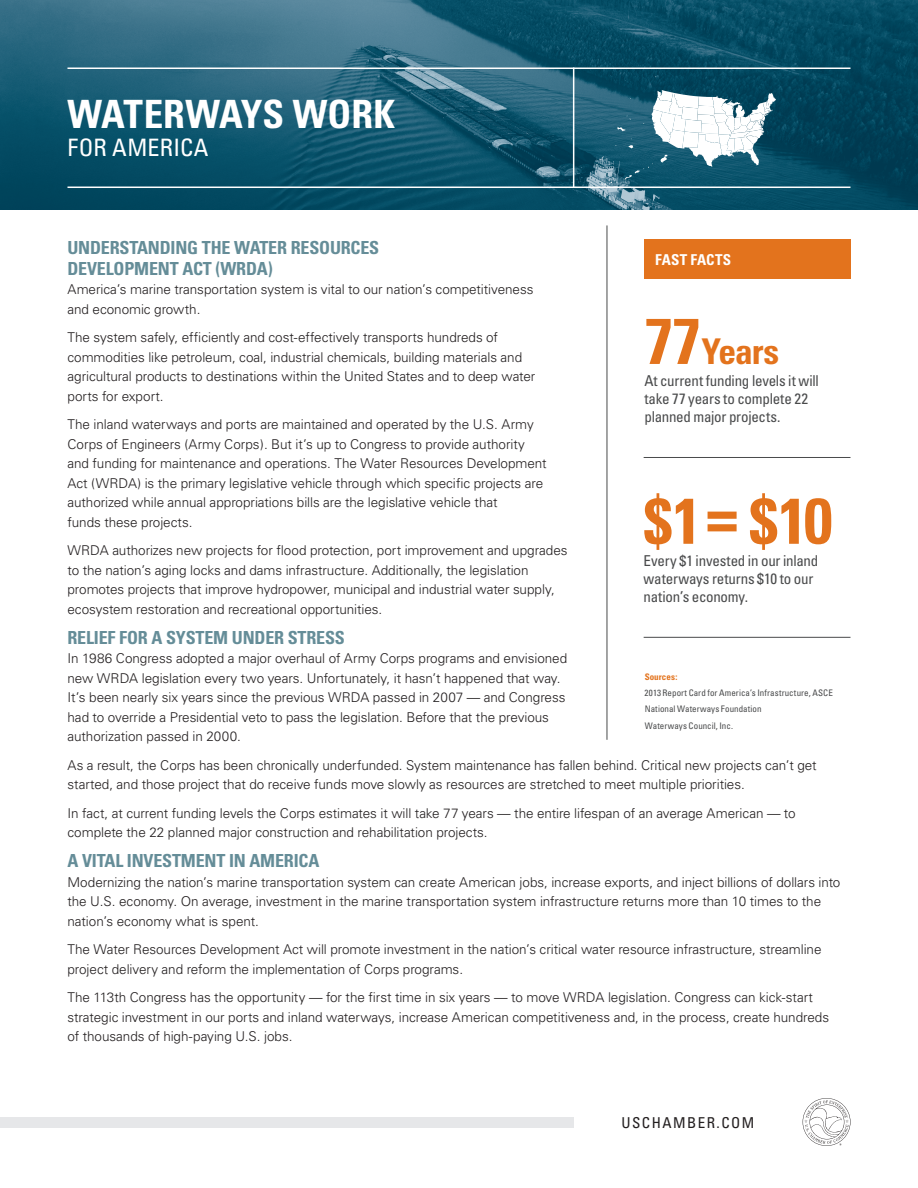
<style>
.page{position:relative;width:918px;height:1188px;background:#fff}
.page>*{position:absolute;margin:0;border:0;box-sizing:border-box;transform-origin:0 0}
.t1{font:700 condensed 64.5px "Univers";color:#e3731d}
.t2{font:700 condensed 39px "Univers";letter-spacing:-.005em;color:#fff}
.t3{font:700 condensed 35.4px "Univers";color:#e3731d}
.t4{font:condensed 24px "Univers";color:#fff}
.t5{font:700 condensed 18px/21px "Univers";letter-spacing:-.01em;color:#658d98}
.t6{font:condensed 15px/18px "Univers";letter-spacing:-.015em;color:#494a4b}
.t7{font:condensed 15px "Univers";letter-spacing:.1em;color:#231f20}
.t8{font:700 condensed 15px "Univers";letter-spacing:.02em;color:#fff}
.t9{font:300 13.5px/19.5px "Univers";letter-spacing:-.005em;color:#231f20}
.t10{font:condensed 9px/16.5px "Univers";letter-spacing:.005em;color:#494a4b}
.t11{font:700 condensed 9px "Univers";color:#e3731d}
.s1{font-size:64.5px}
</style>
<div class="page">
<img style="left:0;top:0;width:918px;height:210px">
<hr style="left:68px;top:68px;width:782px;height:1px;background:#fff">
<hr style="left:68px;top:187px;width:782px;height:1px;background:#fff">
<hr style="left:573px;top:68px;width:1px;height:120px;background:#fff">
<svg style="left:803px;top:1098px;width:48px;height:48px"></svg>
<div style="left:0;top:1117px;width:573px;height:11px;background:#e6e7e9"></div>
<hr style="left:644px;top:457px;width:207px;height:1px;background:#494a4b">
<hr style="left:644px;top:637px;width:207px;height:1px;background:#494a4b">
<hr style="left:607px;top:225px;width:1px;height:515px;background:#494a4b">
<div style="left:644px;top:240px;width:206px;height:39px;background:#e3731d"></div>
<svg style="left:601px;top:90px;width:175px;height:95px"></svg>
<h2 class="t2" style="left:68px;top:90px;width:329px">WATERWAYS WORK</h2>
<h3 class="t4" style="left:68px;top:133px;width:14px">for</h3>
<h3 class="t4" style="left:112px;top:133px;width:15px">america</h3>
<h3 class="t5" style="left:68px;top:237px;width:313px">UNDERSTANDING THE WATER RESOURCES<br>DEVELOPMENT ACT (WRDA</h3>
<p class="t8" style="left:655px;top:251px;width:78px">FAST FACTS</p>
<h3 class="t5" style="left:268px;top:258px;width:7px">)</h3>
<p class="t9" style="left:68px;top:280px;width:467px">America’s marine transportation system is vital to our nation’s competitiveness and economic growth.</p>
<p class="t9" style="left:68px;top:328px;width:469px">The system safely, efficiently and cost-effectively transports hundreds of commodities like petroleum, coal, industrial chemicals, building materials and agricultural products to destinations within the United States and to deep water ports for export.</p>
<p class="t9" style="left:68px;top:415px;width:481px">The inland waterways and ports are maintained and operated by the U.S. Army Corps of Engineers (Army Corps). But it’s up to Congress to provide authority and funding for maintenance and operations. The Water Resources Development Act (WRDA) is the primary legislative vehicle through which specific projects are authorized while annual appropriations bills are the legislative vehicle that<br>funds these projects.</p>
<p class="t9" style="left:68px;top:541px;width:502px">WRDA authorizes new projects for flood protection, port improvement and upgrades to the nation’s aging locks and dams infrastructure. Additionally, the legislation promotes projects that improve hydropower, municipal and industrial water supply, ecosystem restoration and recreational opportunities.</p>
<h3 class="t5" style="left:68px;top:627px;width:279px">RELIEF FOR A SYSTEM UNDER STRESS</h3>
<p class="t9" style="left:68px;top:649px;width:501px">In 1986 Congress adopted a major overhaul of Army Corps programs and envisioned new WRDA legislation every two years. Unfortunately, it hasn’t happened that way.<br>It’s been nearly six years since the previous WRDA passed in 2007 — and Congress had to override a Presidential veto to pass the legislation. Before that the previous authorization passed in 2000.</p>
<p class="t9" style="left:68px;top:755px;width:751px">As a result, the Corps has been chronically underfunded. System maintenance has fallen behind. Critical new projects can’t get started, and those project that do receive funds move slowly as resources are stretched to meet multiple priorities.</p>
<p class="t9" style="left:68px;top:803px;width:730px">In fact, at current funding levels the Corps estimates it will take 77 years — the entire lifespan of an average American — to complete the 22 planned major construction and rehabilitation projects.</p>
<h3 class="t5" style="left:68px;top:850px;width:253px">A VITAL INVESTMENT IN AMERICA</h3>
<p class="t9" style="left:68px;top:872px;width:774px">Modernizing the nation’s marine transportation system can create American jobs, increase exports, and inject billions of dollars into the U.S. economy. On average, investment in the marine transportation system infrastructure returns more than 10 times to the nation’s economy what is spent.</p>
<p class="t9" style="left:68px;top:940px;width:756px">The Water Resources Development Act will promote investment in the nation’s critical water resource infrastructure, streamline project delivery and reform the implementation of Corps programs.</p>
<p class="t9" style="left:68px;top:988px;width:763px">The 113th Congress has the opportunity — for the first time in six years — to move WRDA legislation. Congress can kick-start strategic investment in our ports and inland waterways, increase American competitiveness and, in the process, create hundreds of thousands of high-paying U.S. jobs.</p>
<h3 class="t3" style="left:644px;top:330px;width:136px"><span class="s1">77</span> YEARS</h3>
<p class="t6" style="left:644px;top:372px;width:176px">At current funding levels it will take 77 years to complete 22 planned major projects.</p>
<h1 class="t1" style="left:644px;top:481px;width:190px">$1 = $10</h1>
<p class="t6" style="left:644px;top:552px;width:176px">Every $1 invested in our inland waterways returns $10 to our nation’s economy.</p>
<p class="t11" style="left:645px;top:671px;width:34px">SOURCES:</p>
<p class="t10" style="left:645px;top:684px;width:190px">2013 Report Card for America’s Infrastructure, ASCE<br>National Waterways Foundation<br>Waterways Council, Inc.</p>
<p class="t7" style="left:621px;top:1113px;width:135px">uschamber.com</p>
</div>
